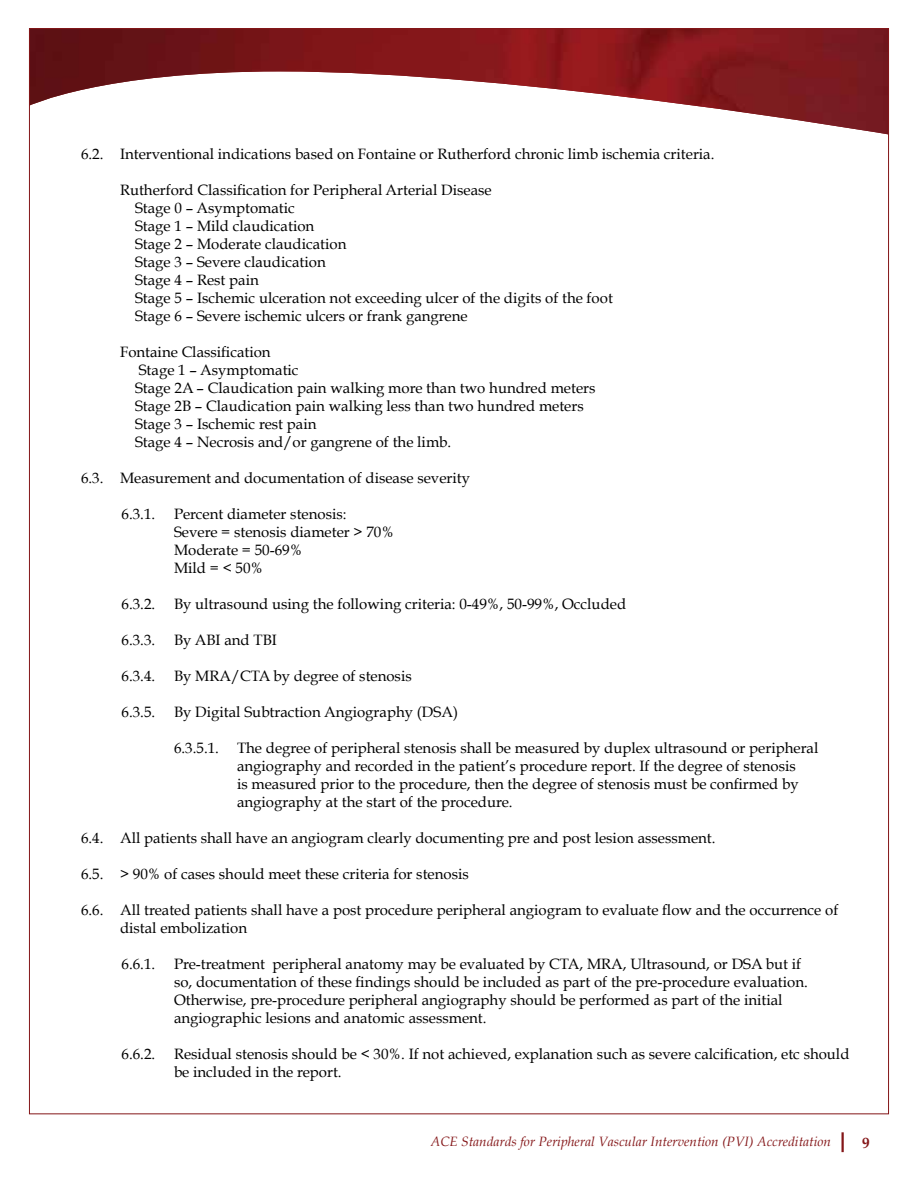
<style>
.page{position:relative;width:918px;height:1188px;background:#fff}
.page>*{position:absolute;margin:0;border:0;box-sizing:border-box;transform-origin:0 0}
.t1{font:15px/18px "Book Antiqua";color:#000}
.t2{font:700 15px "Book Antiqua";color:#841618}
.t3{font:italic 13.5px "Book Antiqua";color:#841618}
</style>
<div class="page">
<hr style="left:841px;top:1132px;width:3px;height:20px;background:#841618">
<img style="left:31px;top:30px;width:856px;height:104px">
<p class="t1" style="left:81px;top:146px;width:635px">6.2. Interventional indications based on Fontaine or Rutherford chronic limb ischemia criteria.</p>
<p class="t1" style="left:135px;top:182px;width:479px;text-indent:-15px">Rutherford Classification for Peripheral Arterial Disease<br>Stage 0 – Asymptomatic<br>Stage 1 – Mild claudication<br>Stage 2 – Moderate claudication<br>Stage 3 – Severe claudication<br>Stage 4 – Rest pain<br>Stage 5 – Ischemic ulceration not exceeding ulcer of the digits of the foot Stage 6 – Severe ischemic ulcers or frank gangrene</p>
<p class="t1" style="left:135px;top:344px;width:462px;text-indent:-15px">Fontaine Classification<br>Stage 1 – Asymptomatic<br>Stage 2A – Claudication pain walking more than two hundred meters Stage 2B – Claudication pain walking less than two hundred meters Stage 3 – Ischemic rest pain<br>Stage 4 – Necrosis and/or gangrene of the limb.</p>
<p class="t1" style="left:81px;top:470px;width:391px">6.3. Measurement and documentation of disease severity</p>
<p class="t1" style="left:122px;top:506px;width:35px">6.3.1.</p>
<p class="t1" style="left:174px;top:506px;width:221px">Percent diameter stenosis:<br>Severe = stenosis diameter &gt; 70%<br>Moderate = 50-69%<br>Mild = &lt; 50%</p>
<p class="t1" style="left:122px;top:596px;width:35px">6.3.2.</p>
<p class="t1" style="left:174px;top:596px;width:454px">By ultrasound using the following criteria: 0-49%, 50-99%, Occluded</p>
<p class="t1" style="left:122px;top:632px;width:35px">6.3.3.</p>
<p class="t1" style="left:174px;top:632px;width:104px">By ABI and TBI</p>
<p class="t1" style="left:122px;top:668px;width:35px">6.3.4.</p>
<p class="t1" style="left:174px;top:668px;width:239px">By MRA/CTA by degree of stenosis</p>
<p class="t1" style="left:122px;top:704px;width:35px">6.3.5.</p>
<p class="t1" style="left:174px;top:704px;width:286px">By Digital Subtraction Angiography (DSA)</p>
<p class="t1" style="left:237px;top:740px;width:583px;text-indent:-63px">6.3.5.1. The degree of peripheral stenosis shall be measured by duplex ultrasound or peripheral angiography and recorded in the patient’s procedure report. If the degree of stenosis<br>is measured prior to the procedure, then the degree of stenosis must be confirmed by angiography at the start of the procedure.</p>
<p class="t1" style="left:81px;top:830px;width:636px">6.4. All patients shall have an angiogram clearly documenting pre and post lesion assessment.</p>
<p class="t1" style="left:81px;top:866px;width:389px">6.5. &gt; 90% of cases should meet these criteria for stenosis</p>
<p class="t1" style="left:120px;top:902px;width:720px;text-indent:-39px">6.6. All treated patients shall have a post procedure peripheral angiogram to evaluate flow and the occurrence of distal embolization</p>
<p class="t1" style="left:122px;top:956px;width:35px">6.6.1.</p>
<p class="t1" style="left:174px;top:956px;width:635px">Pre-treatment peripheral anatomy may be evaluated by CTA, MRA, Ultrasound, or DSA but if so, documentation of these findings should be included as part of the pre-procedure evaluation.<br>Otherwise, pre-procedure peripheral angiography should be performed as part of the initial angiographic lesions and anatomic assessment.</p>
<p class="t1" style="left:122px;top:1046px;width:35px">6.6.2.</p>
<p class="t1" style="left:174px;top:1046px;width:677px">Residual stenosis should be &lt; 30%. If not achieved, explanation such as severe calcification, etc should be included in the report.</p>
<p class="t3" style="left:431px;top:1134px;width:402px">ACE Standards for Peripheral Vascular Intervention (PVI) Accreditation</p>
<p class="t2" style="left:862px;top:1134px;width:9px">9</p>
</div>
